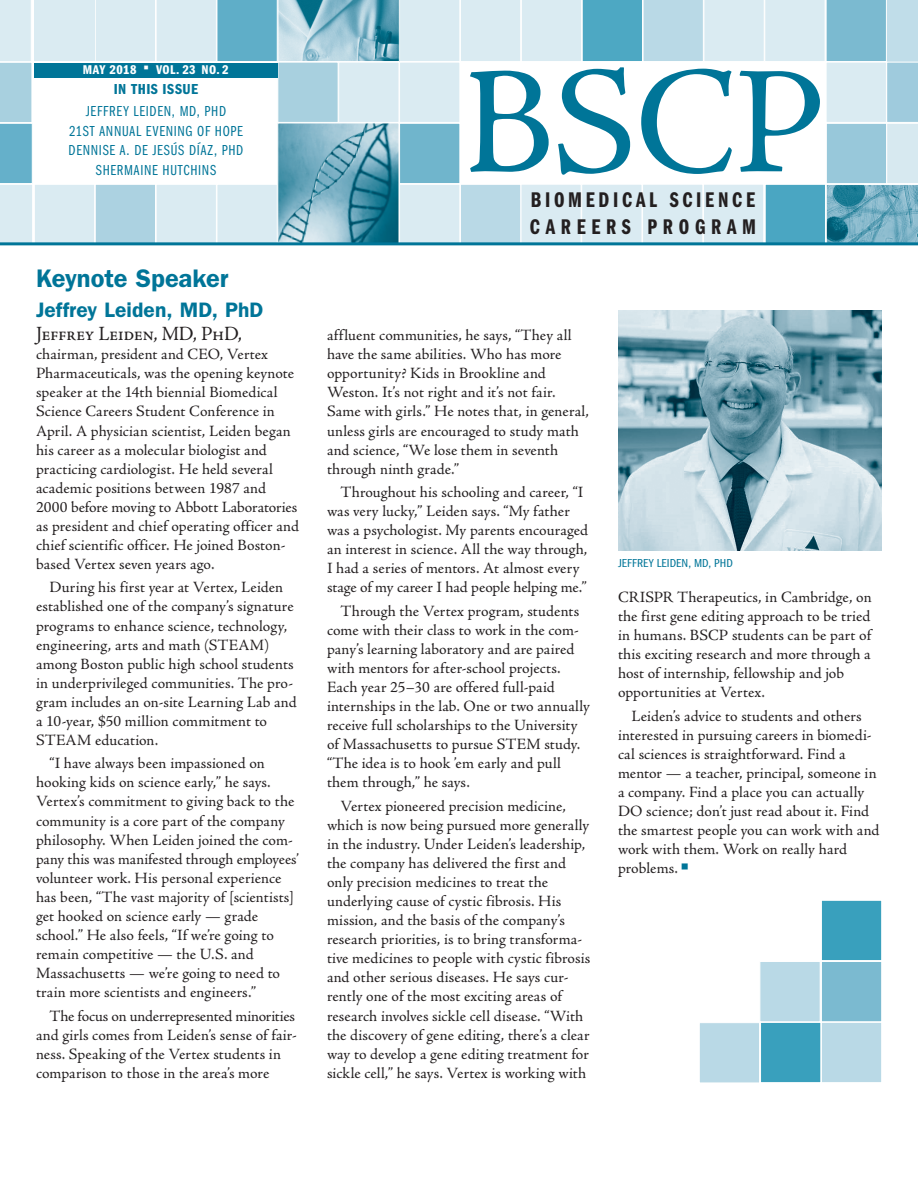
<style>
.page{position:relative;width:918px;height:1188px;background:#fff}
.page>*{position:absolute;margin:0;border:0;box-sizing:border-box;transform-origin:0 0}
.t1{font:153.75px "Adobe Jenson Pro";color:#007598}
.Article_Title{font:600 25.5px "ITC Franklin Gothic Std";letter-spacing:-.005em;color:#007598}
.t2{font:22.05px/26.5px "ITC Franklin Gothic Std Dm Cp";letter-spacing:.17em;color:#231f20}
.Article_Subtitle{font:600 21px "ITC Franklin Gothic Std";letter-spacing:.005em;color:#007598}
.Text_noindent{font:20.25px "Adobe Jenson Pro";letter-spacing:-.025em;color:#231f20;scale:.95 1}
.Text_noindent-2{font:15.75px/19px "Adobe Jenson Pro";color:#231f20}
.text{font:15.75px/19px "Adobe Jenson Pro";letter-spacing:-.005em;color:#231f20}
.t3{font:15px "ITC Franklin Gothic Std Bk Cp";letter-spacing:.05em;color:#007598}
.t4{font:15px "ITC Franklin Gothic Std Dm Cp";letter-spacing:.03em;color:#007598;scale:1.14 1}
.t5{font:13.2px "ITC Franklin Gothic Std Dm Cp";letter-spacing:.03em;color:#fff;scale:1.14 1}
.t6{font:12px "ITC Franklin Gothic Std Bk Cp";letter-spacing:.015em;color:#007598;scale:1.14 1}
</style>
<div class="page">
<svg style="left:0;top:0;width:32px;height:242px;background:#b2d6e4"></svg>
<div style="left:34px;top:0;width:60px;height:61px;background:#daebf2"></div>
<div style="left:34px;top:184px;width:61px;height:61px;background:#daebf2;border:1px solid #fff"></div>
<svg style="left:95px;top:0;width:823px;height:242px"></svg>
<div style="left:278px;top:62px;width:60px;height:61px;background:#a8d0df;border:1px solid #fff"></div>
<img style="left:279px;top:125px;width:118px;height:117px">
<div style="left:277px;top:123px;width:122px;height:122px;border:1px solid #fff"></div>
<hr style="left:0;top:242px;width:918px;height:3px;background:#007598">
<div style="left:34px;top:63px;width:243px;height:14px;background:#007598"></div>
<img style="left:618px;top:310px;width:264px;height:240px">
<div style="left:821px;top:961px;width:61px;height:61px;background:#7bbad0;border:1px solid #fff"></div>
<div style="left:821px;top:1022px;width:61px;height:61px;background:#b9d9e6;border:1px solid #fff"></div>
<div style="left:760px;top:1022px;width:61px;height:61px;background:#39a0bd;border:1px solid #fff"></div>
<div style="left:699px;top:1022px;width:61px;height:61px;background:#b9d9e6;border:1px solid #fff"></div>
<div style="left:821px;top:900px;width:61px;height:61px;background:#39a0bd;border:1px solid #fff"></div>
<div style="left:760px;top:961px;width:60px;height:61px;background:#b9d9e6;border:1px solid #fff"></div>
<p class="t5" style="left:83px;top:63px;width:129px">MAY 2018 <sup>◾</sup> VOL. 23 NO. 2</p>
<p class="t4" style="left:114px;top:80px;width:76px">IN THIS ISSUE</p>
<p class="t3" style="left:86px;top:103px;width:142px">JEFFREY LEIDEN, MD, PHD</p>
<p class="t3" style="left:69px;top:122px;width:175px">21ST ANNUAL EVENING OF HOPE</p>
<p class="t3" style="left:69px;top:142px;width:176px">DENNISE A. DE JESÚS DÍAZ, PHD</p>
<p class="t3" style="left:96px;top:161px;width:122px">SHERMAINE HUTCHINS</p>
<p class="Article_Title" style="left:36px;top:264px;width:194px">Keynote Speaker</p>
<p class="Article_Subtitle" style="left:36px;top:297px;width:229px">Jeffrey Leiden, MD, PhD</p>
<p class="Text_noindent" style="left:36px;top:322px;width:218px">Jeffrey Leiden, MD, PhD,</p>
<p class="Text_noindent-2" style="left:36px;top:345px;width:264px">chairman, president and CEO, Vertex Pharmaceuticals, was the opening keynote speaker at the 14th biennial Biomedical Science Careers Student Conference in April. A physician scientist, Leiden began his career as a molecular biologist and practicing cardiologist. He held several academic positions between 1987 and 2000 before moving to Abbott Laboratories as president and chief operating officer and chief scientific officer. He joined Boston&shy;based Vertex seven years ago.</p>
<p class="Text_noindent-2" style="left:36px;top:578px;width:262px;text-indent:14px">During his first year at Vertex, Leiden established one of the company’s signature programs to enhance science, technology, engineering, arts and math (STEAM) among Boston public high school students in underprivileged communities. The pro&shy;gram includes an on-site Learning Lab and a 10-year, $50 million commitment to STEAM education.</p>
<p class="Text_noindent-2" style="left:36px;top:754px;width:264px;text-indent:13px">“I have always been impassioned on hooking kids on science early,” he says.<br>Vertex’s commitment to giving back to the community is a core part of the company philosophy. When Leiden joined the com&shy;pany this was manifested through employees’ volunteer work. His personal experience has been, “The vast majority of [scientists] get hooked on science early — grade school.” He also feels, “If we’re going to remain competitive — the U.S. and Massachusetts — we’re going to need to train more scientists and engineers.”</p>
<p class="Text_noindent-2" style="left:36px;top:1006px;width:262px;text-indent:14px">The focus on underrepresented minorities and girls comes from Leiden’s sense of fair&shy;ness. Speaking of the Vertex students in comparison to those in the area’s more</p>
<h1 class="t1" style="left:463px;top:36px;width:364px">BSCP</h1>
<h3 class="t2" style="left:530px;top:187px;width:228px">BIOMEDICAL SCIENCE<br>CAREERS PROGRAM</h3>
<p class="Text_noindent-2" style="left:327px;top:326px;width:263px">affluent communities, he says, “They all have the same abilities. Who has more opportunity? Kids in Brookline and Weston. It’s not right and it’s not fair.<br>Same with girls.” He notes that, in general, unless girls are encouraged to study math and science, “We lose them in seventh through ninth grade.”</p>
<p class="text" style="left:327px;top:483px;width:263px;text-indent:14px">Throughout his schooling and career, “I was very lucky,” Leiden says. “My father was a psychologist. My parents encouraged an interest in science. All the way through, I had a series of mentors. At almost every stage of my career I had people helping me.”</p>
<p class="Text_noindent-2" style="left:327px;top:602px;width:264px;text-indent:14px">Through the Vertex program, students come with their class to work in the com&shy;pany’s learning laboratory and are paired with mentors for after-school projects.<br>Each year 25–30 are offered full-paid internships in the lab. One or two annually receive full scholarships to the University of Massachusetts to pursue STEM study. “The idea is to hook ’em early and pull them through,” he says.</p>
<p class="text" style="left:327px;top:797px;width:265px;text-indent:14px">Vertex pioneered precision medicine, which is now being pursued more generally in the industry. Under Leiden’s leadership, the company has delivered the first and only precision medicines to treat the underlying cause of cystic fibrosis. His mission, and the basis of the company’s research priorities, is to bring transforma&shy;tive medicines to people with cystic fibrosis and other serious diseases. He says cur&shy;rently one of the most exciting areas of research involves sickle cell disease. “With the discovery of gene editing, there’s a clear way to develop a gene editing treatment for sickle cell,” he says. Vertex is working with</p>
<p class="t6" style="left:618px;top:556px;width:102px">JEFFREY LEIDEN, MD, PHD</p>
<p class="text" style="left:618px;top:588px;width:257px">CRISPR Therapeutics, in Cambridge, on the first gene editing approach to be tried in humans. BSCP students can be part of this exciting research and more through a host of internship, fellowship and job opportunities at Vertex.</p>
<p class="text" style="left:618px;top:707px;width:263px;text-indent:14px">Leiden’s advice to students and others interested in pursuing careers in biomedi&shy;cal sciences is straightforward. Find a mentor — a teacher, principal, someone in a company. Find a place you can actually DO science; don’t just read about it. Find the smartest people you can work with and work with them. Work on really hard problems. <sup>■</sup></p>
</div>
